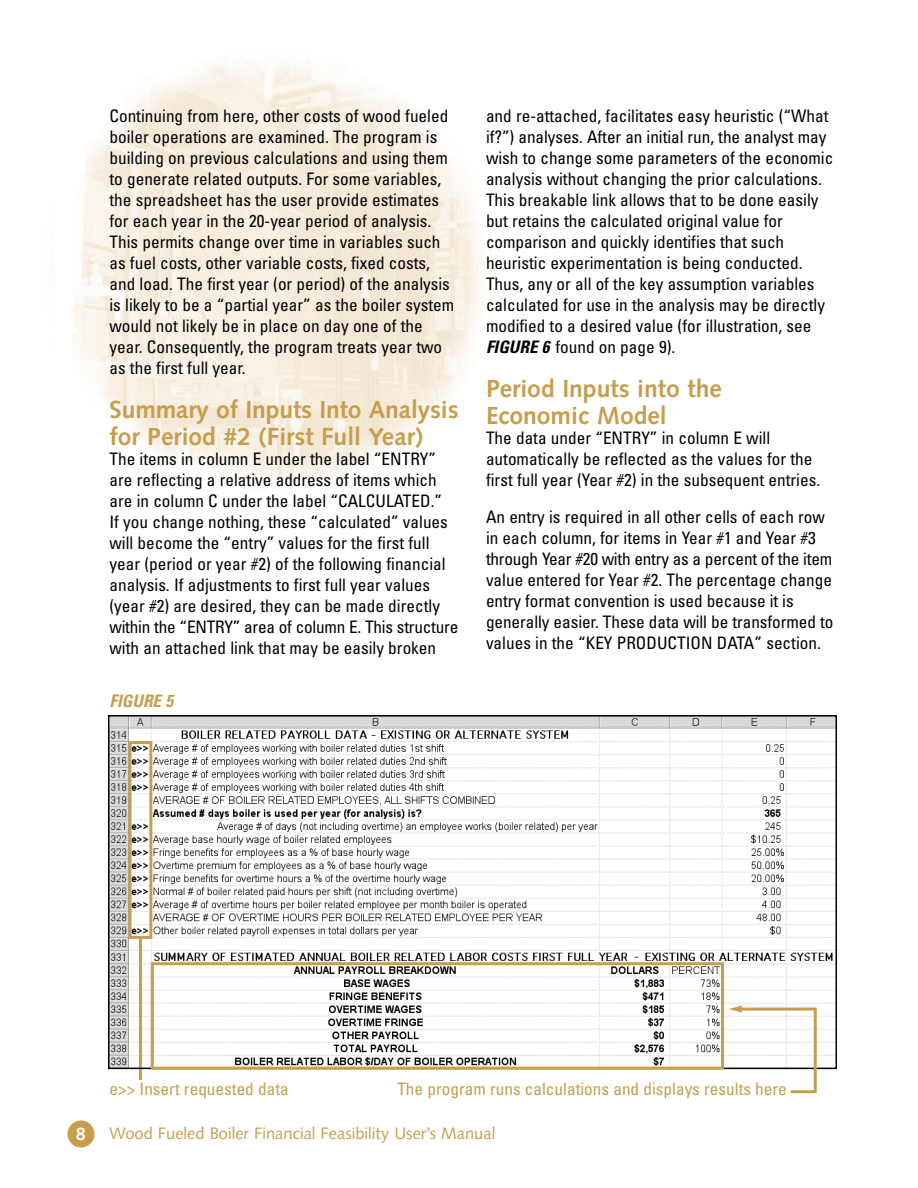
<style>
.page{position:relative;width:918px;height:1188px;background:#fff}
.page>*{position:absolute;margin:0;border:0;box-sizing:border-box;transform-origin:0 0}
.t1{font:700 24.75px/27px "Syntax";color:#c69e4d}
.t2{font:700 18px "Syntax";color:#fff}
.t3{font:condensed 17.25px/21px "Univers";color:#000}
.t4{font:condensed 17.25px "Univers";color:#c69e4d}
.t5{font:italic 700 condensed 17.25px "Univers";color:#c69e4d}
.t6{font:16.5px "Syntax";color:#c69e4d}
.s1{font-weight:700;font-style:italic}
</style>
<div class="page">
<img style="left:74px;top:61px;width:407px;height:424px">
<img style="left:111px;top:718px;width:723px;height:348px">
<svg style="left:127px;top:740px;width:691px;height:354px"></svg>
<div style="left:68px;top:1120px;width:26px;height:28px;background:#c69e4d;border-radius:50%"></div>
<p class="t3" style="left:110px;top:107px;width:346px">Continuing from here, other costs of wood fueled boiler operations are examined. The program is building on previous calculations and using them to generate related outputs. For some variables, the spreadsheet has the user provide estimates for each year in the 20-year period of analysis.<br>This permits change over time in variables such as fuel costs, other variable costs, fixed costs, and load. The first year (or period) of the analysis is likely to be a “partial year” as the boiler system would not likely be in place on day one of the year. Consequently, the program treats year two as the first full year.</p>
<h2 class="t1" style="left:110px;top:398px;width:351px">Summary of Inputs Into Analysis for Period #2 (First Full Year)</h2>
<p class="t3" style="left:110px;top:450px;width:350px">The items in column E under the label “ENTRY” are reflecting a relative address of items which are in column C under the label “CALCULATED.”<br>If you change nothing, these “calculated” values will become the “entry” values for the first full year (period or year #2) of the following financial analysis. If adjustments to first full year values (year #2) are desired, they can be made directly within the “ENTRY” area of column E. This structure with an attached link that may be easily broken</p>
<h3 class="t5" style="left:110px;top:695px;width:65px">FIGURE 5</h3>
<p class="t3" style="left:486px;top:107px;width:349px">and re-attached, facilitates easy heuristic (“What if?”) analyses. After an initial run, the analyst may wish to change some parameters of the economic analysis without changing the prior calculations.<br>This breakable link allows that to be done easily but retains the calculated original value for comparison and quickly identifies that such heuristic experimentation is being conducted.<br>Thus, any or all of the key assumption variables calculated for use in the analysis may be directly modified to a desired value (for illustration, see <span class="s1">FIGURE 6</span> found on page 9).</p>
<h2 class="t1" style="left:486px;top:377px;width:237px">Period Inputs into the<br>Economic Model</h2>
<p class="t3" style="left:486px;top:429px;width:336px">The data under “ENTRY” in column E will automatically be reflected as the values for the first full year (Year #2) in the subsequent entries.</p>
<p class="t3" style="left:486px;top:508px;width:349px">An entry is required in all other cells of each row in each column, for items in Year #1 and Year #3 through Year #20 with entry as a percent of the item value entered for Year #2. The percentage change entry format convention is used because it is generally easier. These data will be transformed to values in the “KEY PRODUCTION DATA” section.</p>
<p class="t4" style="left:110px;top:1083px;width:181px">e&gt;&gt; Insert requested data</p>
<p class="t4" style="left:397px;top:1083px;width:391px">The program runs calculations and displays results here</p>
<p class="t2" style="left:76px;top:1127px;width:12px">8</p>
<p class="t6" style="left:110px;top:1127px;width:387px">Wood Fueled Boiler Financial Feasibility User’s Manual</p>
</div>
